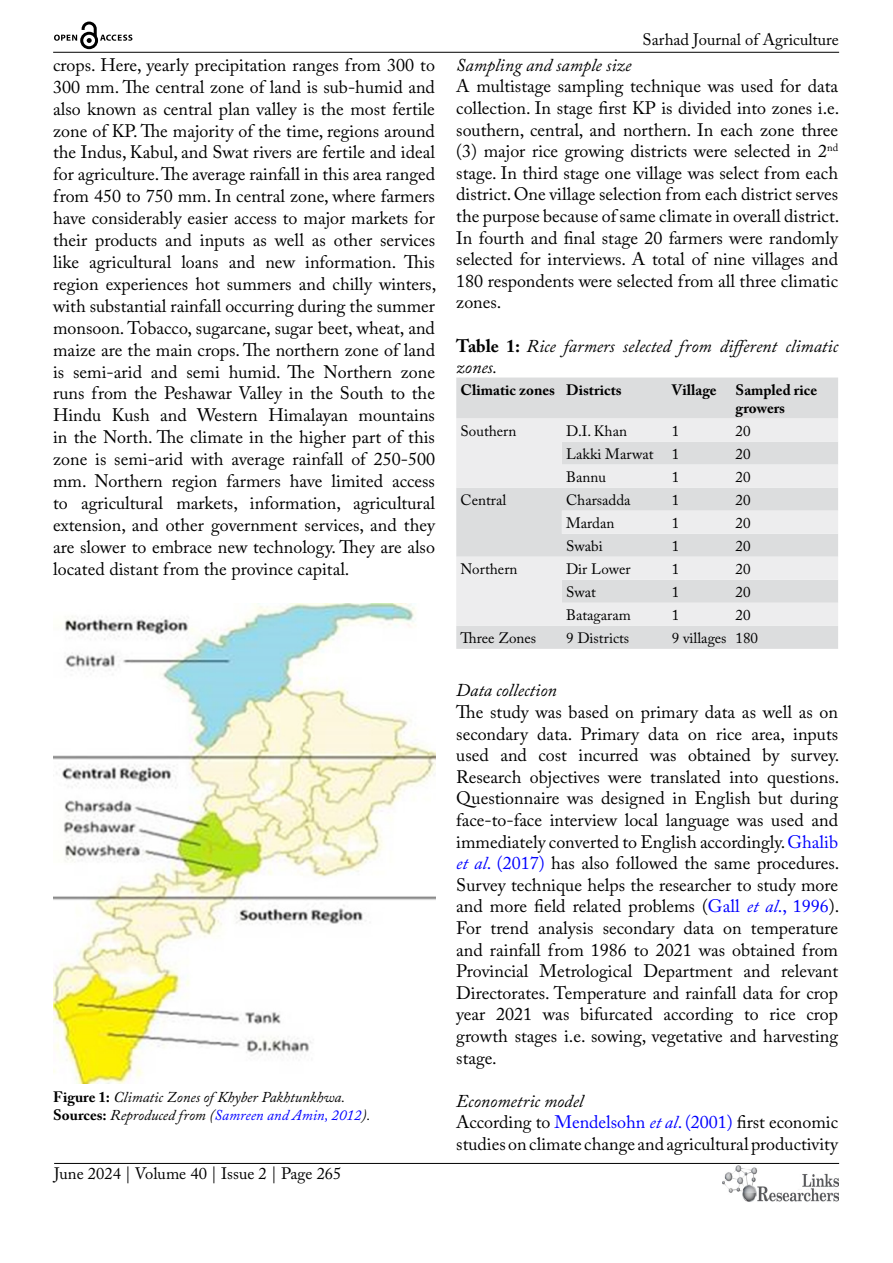
<style>
.page{position:relative;width:893px;height:1263px;background:#fff}
.page>*{position:absolute;margin:0;border:0;box-sizing:border-box;transform-origin:0 0}
.t1{font:18px/21.6px "Adobe Caslon Pro";color:#000;text-align:justify}
.t2{font:italic 18px/21.6px "Adobe Caslon Pro";color:#000}
.t3{font:16.5px "Adobe Caslon Pro";color:#000}
.t4{font:15px "Adobe Caslon Pro";color:#000}
.t5{font:italic 15px/18px "Adobe Caslon Pro";color:#000}
.t6{font:700 15px/18px "Adobe Caslon Pro";color:#000}
.s1{font-weight:700;font-style:normal}
.s2{color:#00f}
.s3{font-style:italic;color:#00f}
.s4{font-style:italic}
</style>
<div class="page">
<hr style="left:53px;top:52px;width:786px;height:1px;background:#000">
<hr style="left:54px;top:1163px;width:785px;height:1px;background:#000">
<img style="left:722px;top:1166px;width:117px;height:36px">
<svg style="left:54px;top:22px;width:78px;height:27px"></svg>
<img style="left:53px;top:603px;width:382px;height:480px">
<div style="left:456px;top:377px;width:382px;height:272px;background:#dcddde"></div>
<svg style="left:456px;top:419px;width:382px;height:207px;background:#e6e6e7"></svg>
<p class="t1" style="left:53px;top:54px;width:385px">crops. Here, yearly precipitation ranges from 300 to 300 mm. The central zone of land is sub-humid and also known as central plan valley is the most fertile zone of KP. The majority of the time, regions around the Indus, Kabul, and Swat rivers are fertile and ideal for agriculture. The average rainfall in this area ranged from 450 to 750 mm. In central zone, where farmers have considerably easier access to major markets for their products and inputs as well as other services like agricultural loans and new information. This region experiences hot summers and chilly winters, with substantial rainfall occurring during the summer monsoon. Tobacco, sugarcane, sugar beet, wheat, and maize are the main crops. The northern zone of land is semi-arid and semi humid. The Northern zone runs from the Peshawar Valley in the South to the Hindu Kush and Western Himalayan mountains in the North. The climate in the higher part of this zone is semi-arid with average rainfall of 250-500 mm. Northern region farmers have limited access to agricultural markets, information, agricultural extension, and other government services, and they are slower to embrace new technology. They are also located distant from the province capital.</p>
<p class="t5" style="left:53px;top:1087px;width:319px"><span class="s1">Figure 1:</span> Climatic Zones of Khyber Pakhtunkhwa.<br><span class="s1">Sources:</span> Reproduced from (<span class="s2">Samreen and Amin, 2012</span>).</p>
<p class="t3" style="left:54px;top:1164px;width:289px">June 2024 | Volume 40 | Issue 2 | Page 265</p>
<p class="t3" style="left:643px;top:30px;width:198px">Sarhad Journal of Agriculture</p>
<p class="t2" style="left:456px;top:54px;width:177px">Sampling and sample size</p>
<p class="t1" style="left:456px;top:75px;width:385px">A multistage sampling technique was used for data collection. In stage first KP is divided into zones i.e. southern, central, and northern. In each zone three (3) major rice growing districts were selected in 2<sup>nd </sup>stage. In third stage one village was select from each district. One village selection from each district serves the purpose because of same climate in overall district.<br>In fourth and final stage 20 farmers were randomly selected for interviews. A total of nine villages and 180 respondents were selected from all three climatic zones.</p>
<p class="t2" style="left:456px;top:335px;width:383px"><span class="s1">Table 1:</span> Rice farmers selected from different climatic zones.</p>
<p class="t6" style="left:460px;top:380px;width:163px">Climatic zones Districts</p>
<p class="t6" style="left:672px;top:380px;width:46px">Village</p>
<p class="t6" style="left:736px;top:380px;width:83px">Sampled rice growers</p>
<p class="t4" style="left:460px;top:422px;width:57px">Southern</p>
<p class="t4" style="left:566px;top:422px;width:62px">D.I. Khan</p>
<p class="t4" style="left:672px;top:422px;width:9px">1</p>
<p class="t4" style="left:736px;top:422px;width:16px">20</p>
<p class="t4" style="left:566px;top:445px;width:115px">Lakki Marwat 1</p>
<p class="t4" style="left:736px;top:445px;width:16px">20</p>
<p class="t4" style="left:566px;top:468px;width:41px">Bannu</p>
<p class="t4" style="left:672px;top:468px;width:9px">1</p>
<p class="t4" style="left:736px;top:468px;width:16px">20</p>
<p class="t4" style="left:460px;top:491px;width:47px">Central</p>
<p class="t4" style="left:566px;top:491px;width:66px">Charsadda</p>
<p class="t4" style="left:672px;top:491px;width:9px">1</p>
<p class="t4" style="left:736px;top:491px;width:16px">20</p>
<p class="t4" style="left:566px;top:514px;width:50px">Mardan</p>
<p class="t4" style="left:672px;top:514px;width:9px">1</p>
<p class="t4" style="left:736px;top:514px;width:16px">20</p>
<p class="t4" style="left:566px;top:537px;width:38px">Swabi</p>
<p class="t4" style="left:672px;top:537px;width:9px">1</p>
<p class="t4" style="left:736px;top:537px;width:16px">20</p>
<p class="t4" style="left:460px;top:560px;width:58px">Northern</p>
<p class="t4" style="left:566px;top:560px;width:66px">Dir Lower</p>
<p class="t4" style="left:672px;top:560px;width:9px">1</p>
<p class="t4" style="left:736px;top:560px;width:16px">20</p>
<p class="t4" style="left:566px;top:583px;width:31px">Swat</p>
<p class="t4" style="left:672px;top:583px;width:9px">1</p>
<p class="t4" style="left:736px;top:583px;width:16px">20</p>
<p class="t4" style="left:566px;top:606px;width:66px">Batagaram</p>
<p class="t4" style="left:672px;top:606px;width:9px">1</p>
<p class="t4" style="left:736px;top:606px;width:16px">20</p>
<p class="t4" style="left:460px;top:629px;width:77px">Three Zones</p>
<p class="t4" style="left:566px;top:629px;width:65px">9 Districts</p>
<p class="t4" style="left:672px;top:629px;width:88px">9 villages 180</p>
<p class="t2" style="left:456px;top:679px;width:102px">Data collection</p>
<p class="t1" style="left:456px;top:701px;width:385px">The study was based on primary data as well as on secondary data. Primary data on rice area, inputs used and cost incurred was obtained by survey.<br>Research objectives were translated into questions.<br>Questionnaire was designed in English but during face-to-face interview local language was used and immediately converted to English accordingly. <span class="s2">Ghalib </span><span class="s3">et al</span><span class="s2">. (2017)</span> has also followed the same procedures.<br>Survey technique helps the researcher to study more and more field related problems (<span class="s2">Gall</span> <span class="s3">et al</span><span class="s2">., 1996</span>).<br>For trend analysis secondary data on temperature and rainfall from 1986 to 2021 was obtained from Provincial Metrological Department and relevant Directorates. Temperature and rainfall data for crop year 2021 was bifurcated according to rice crop growth stages i.e. sowing, vegetative and harvesting stage.</p>
<p class="t1" style="left:456px;top:1090px;width:383px;text-align:left"><span class="s4">Econometric model<br></span>According to <span class="s2">Mendelsohn</span> <span class="s3">et al</span><span class="s2">. (2001)</span> first economic studies on climate change and agricultural productivity</p>
</div>
